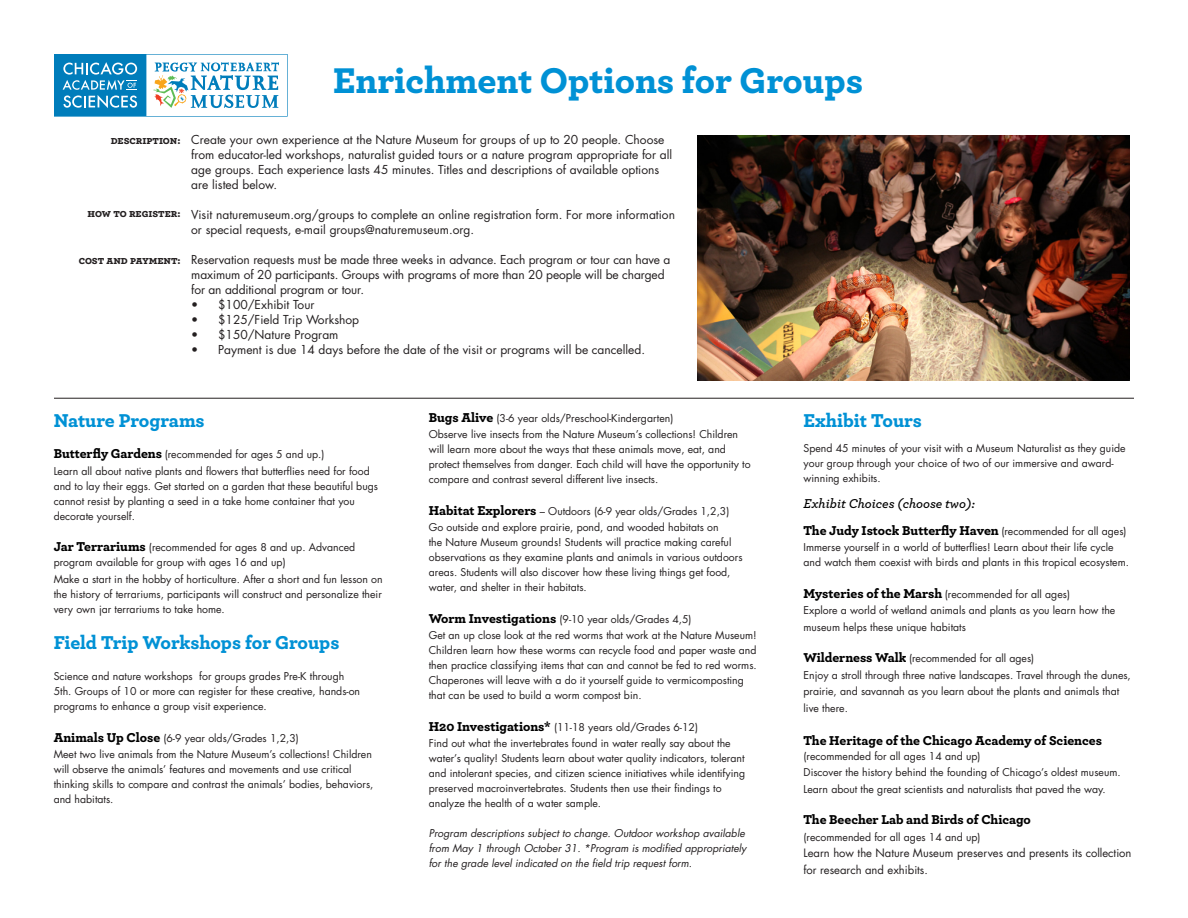
<style>
.page{position:relative;width:1188px;height:918px;background:#fff}
.page>*{position:absolute;margin:0;border:0;box-sizing:border-box;transform-origin:0 0}
.t1{font:900 37.5px "Archer";color:#0091d5}
.t2{font:900 19.5px "Archer";color:#0091d5}
.t3{font:900 13.5px "Archer";letter-spacing:-.005em;color:#000}
.t4{font:italic 600 13.5px "Archer";color:#000}
.t5{font:12px/15px "Futura";color:#231f20}
.t6{font:11.25px/16.5px "Futura LT";color:#231f20}
.t7{font:900 11.25px "Archer";color:#231f20}
.t8{font:10.5px/15px "Futura LT";color:#231f20}
.t9{font:italic 10.5px/15px "Futura LT";color:#231f20}
.s1{font-family:"Archer";font-weight:900;font-size:13.5px;color:#000}
.s2{font-family:"Futura LT";font-weight:400;font-size:10.5px;color:#231f20}
</style>
<div class="page">
<hr style="left:54px;top:398px;width:1080px;height:1px;background:#231f20">
<img style="left:698px;top:135px;width:432px;height:246px">
<svg style="left:54px;top:54px;width:234px;height:63px"></svg>
<p class="t1" style="left:333px;top:50px;width:532px">Enrichment Options for Groups</p>
<p class="t7" style="left:111px;top:131px;width:71px">description:</p>
<p class="t7" style="left:87px;top:204px;width:95px">how to register:</p>
<p class="t7" style="left:79px;top:252px;width:103px">cost and payment:</p>
<p class="t5" style="left:191px;top:133px;width:482px">Create your own experience at the Nature Museum for groups of up to 20 people. Choose from educator-led workshops, naturalist guided tours or a nature program appropriate for all age groups. Each experience lasts 45 minutes. Titles and descriptions of available options are listed below.</p>
<p class="t5" style="left:191px;top:208px;width:485px">Visit naturemuseum.org/groups to complete an online registration form. For more information or special requests, e-mail groups@naturemuseum.org.</p>
<p class="t5" style="left:191px;top:253px;width:481px">Reservation requests must be made three weeks in advance. Each program or tour can have a maximum of 20 participants. Groups with programs of more than 20 people will be charged for an additional program or tour.</p>
<p class="t5" style="left:191px;top:298px;width:125px">• $100/Exhibit Tour</p>
<p class="t5" style="left:191px;top:313px;width:169px">• $125/Field Trip Workshop</p>
<p class="t5" style="left:191px;top:328px;width:149px">• $150/Nature Program</p>
<p class="t5" style="left:191px;top:343px;width:455px">• Payment is due 14 days before the date of the visit or programs will be cancelled.</p>
<p class="t2" style="left:54px;top:405px;width:152px">Nature Programs</p>
<p class="t8" style="left:54px;top:447px;width:272px"><span class="s1">Butterfly Gardens</span> (recommended for ages 5 and up.)</p>
<p class="t8" style="left:54px;top:463px;width:326px">Learn all about native plants and flowers that butterflies need for food and to lay their eggs. Get started on a garden that these beautiful bugs cannot resist by planting a seed in a take home container that you decorate yourself.</p>
<p class="t8" style="left:54px;top:540px;width:303px"><span class="s1">Jar Terrariums</span> (recommended for ages 8 and up. Advanced program available for group with ages 16 and up)</p>
<p class="t8" style="left:54px;top:571px;width:331px;text-align:justify">Make a start in the hobby of horticulture. After a short and fun lesson on the history of terrariums, participants will construct and personalize their very own jar terrariums to take home.</p>
<p class="t2" style="left:54px;top:627px;width:287px">Field Trip Workshops for Groups</p>
<p class="t8" style="left:54px;top:669px;width:308px">Science and nature workshops for groups grades Pre-K through<br>5th. Groups of 10 or more can register for these creative, hands-on programs to enhance a group visit experience.</p>
<p class="t8" style="left:54px;top:730px;width:247px"><span class="s1">Animals Up Close</span> (6-9 year olds/Grades 1,2,3)</p>
<p class="t8" style="left:54px;top:747px;width:321px">Meet two live animals from the Nature Museum’s collections! Children will observe the animals’ features and movements and use critical thinking skills to compare and contrast the animals’ bodies, behaviors, and habitats.</p>
<p class="t8" style="left:429px;top:411px;width:246px"><span class="s1">Bugs Alive</span> (3-6 year olds/Preschool-Kindergarten)</p>
<p class="t8" style="left:429px;top:427px;width:323px">Observe live insects from the Nature Museum’s collections! Children will learn more about the ways that these animals move, eat, and protect themselves from danger. Each child will have the opportunity to compare and contrast several different live insects.</p>
<p class="t8" style="left:429px;top:504px;width:302px"><span class="s1">Habitat Explorers</span> – Outdoors (6-9 year olds/Grades 1,2,3)</p>
<p class="t8" style="left:429px;top:520px;width:315px">Go outside and explore prairie, pond, and wooded habitats on<br>the Nature Museum grounds! Students will practice making careful observations as they examine plants and animals in various outdoors areas. Students will also discover how these living things get food, water, and shelter in their habitats.</p>
<p class="t8" style="left:429px;top:612px;width:264px"><span class="s1">Worm Investigations</span> (9-10 year olds/Grades 4,5)</p>
<p class="t8" style="left:429px;top:628px;width:329px">Get an up close look at the red worms that work at the Nature Museum!</p>
<p class="t8" style="left:429px;top:643px;width:330px">Children learn how these worms can recycle food and paper waste and then practice classifying items that can and cannot be fed to red worms.<br>Chaperones will leave with a do it yourself guide to vermicomposting that can be used to build a worm compost bin.</p>
<p class="t8" style="left:429px;top:720px;width:271px"><span class="s1">H20 Investigations*</span> (11-18 years old/Grades 6-12)</p>
<p class="t8" style="left:429px;top:736px;width:318px">Find out what the invertebrates found in water really say about the water’s quality! Students learn about water quality indicators, tolerant and intolerant species, and citizen science initiatives while identifying preserved macroinvertebrates. Students then use their findings to analyze the health of a water sample.</p>
<p class="t9" style="left:429px;top:826px;width:319px">Program descriptions subject to change. Outdoor workshop available from May 1 through October 31. *Program is modified appropriately for the grade level indicated on the field trip request form.</p>
<p class="t2" style="left:804px;top:405px;width:120px">Exhibit Tours</p>
<p class="t8" style="left:804px;top:441px;width:324px">Spend 45 minutes of your visit with a Museum Naturalist as they guide your group through your choice of two of our immersive and award&shy;winning exhibits.</p>
<p class="t4" style="left:804px;top:493px;width:173px">Exhibit Choices (choose two):</p>
<p class="t3" style="left:804px;top:519px;width:325px">The Judy Istock Butterfly Haven <span class="s2">(recommended for all ages)</span></p>
<p class="t8" style="left:804px;top:540px;width:327px">Immerse yourself in a world of butterflies! Learn about their life cycle and watch them coexist with birds and plants in this tropical ecosystem.</p>
<p class="t8" style="left:804px;top:586px;width:268px"><span class="s1">Mysteries of the Marsh</span> (recommended for all ages)</p>
<p class="t8" style="left:804px;top:602px;width:313px;line-height:16.5px">Explore a world of wetland animals and plants as you learn how the museum helps these unique habitats</p>
<p class="t8" style="left:804px;top:651px;width:232px"><span class="s1">Wilderness Walk</span> (recommended for all ages)</p>
<p class="t8" style="left:804px;top:667px;width:329px;line-height:16.5px">Enjoy a stroll through three native landscapes. Travel through the dunes, prairie, and savannah as you learn about the plants and animals that live there.</p>
<p class="t3" style="left:804px;top:729px;width:300px">The Heritage of the Chicago Academy of Sciences</p>
<p class="t8" style="left:804px;top:748px;width:178px">(recommended for all ages 14 and up)</p>
<p class="t8" style="left:804px;top:764px;width:319px;line-height:16.5px">Discover the history behind the founding of Chicago’s oldest museum.<br>Learn about the great scientists and naturalists that paved the way.</p>
<p class="t3" style="left:804px;top:809px;width:229px">The Beecher Lab and Birds of Chicago</p>
<p class="t8" style="left:804px;top:829px;width:178px">(recommended for all ages 14 and up)</p>
<p class="t6" style="left:804px;top:845px;width:330px">Learn how the Nature Museum preserves and presents its collection for research and exhibits.</p>
</div>
